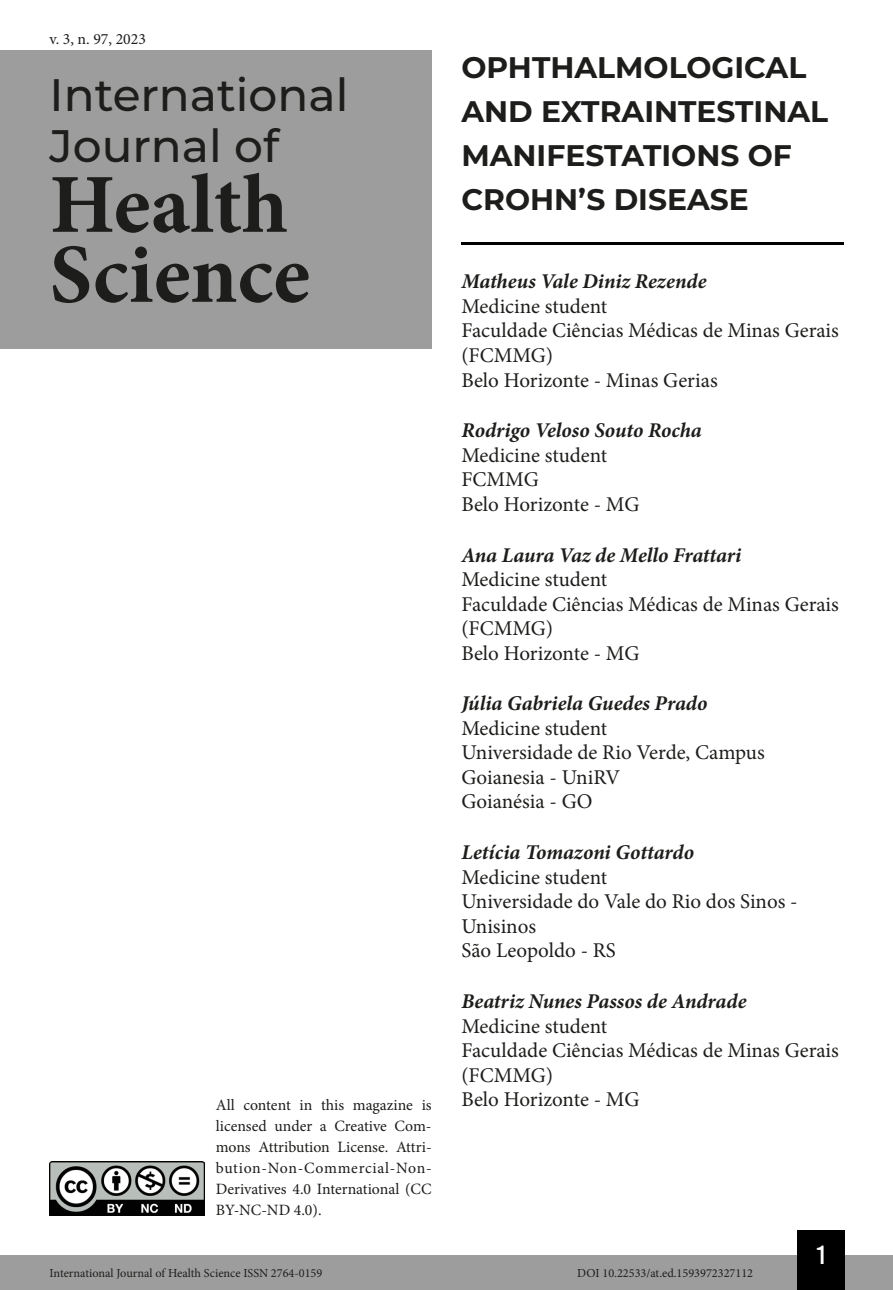
<style>
.page{position:relative;width:893px;height:1290px;background:#fff}
.page>*{position:absolute;margin:0;border:0;box-sizing:border-box;transform-origin:0 0}
.t1{font:700 84px/70px "Minion Pro";color:#1d1d1b}
.t2{font:500 45.5px/50.8px "Montserrat";color:#1d1d1b}
.t3{font:700 29.75px/43.8px "Montserrat";color:#1d1d1b}
.t4{font:26.25px "Bebas Kai";color:#fff}
.t5{font:21px/24.5px "Minion Pro";color:#1d1d1b}
.t6{font:italic 700 21px "Minion Pro";color:#1d1d1b}
.t7{font:15.75px/21px "Minion Pro";color:#1d1d1b;text-align:justify}
.t8{font:12.25px "Minion Pro";color:#1d1d1b}
</style>
<div class="page">
<div style="left:0;top:1255px;width:893px;height:35px;background:#9d9d9d"></div>
<div style="left:797px;top:1230px;width:48px;height:60px;background:#000"></div>
<img style="left:50px;top:1161px;width:154px;height:54px">
<div style="left:0;top:50px;width:432px;height:298px;background:#9d9d9d"></div>
<hr style="left:461px;top:242px;width:382px;height:3px;background:#000">
<p class="t7" style="left:50px;top:28px;width:98px">v. 3, n. 97, 2023</p>
<h2 class="t2" style="left:50px;top:68px;width:300px">International<br>Journal of</h2>
<h1 class="t1" style="left:50px;top:169px;width:262px">Health<br>Science</h1>
<p class="t7" style="left:216px;top:1095px;width:217px">All content in this magazine is licensed under a Creative Com&shy;mons Attribution License. Attri&shy;bution-Non-Commercial-Non-Derivatives 4.0 International (CC BY-NC-ND 4.0).</p>
<h3 class="t3" style="left:461px;top:44px;width:368px">OPHTHALMOLOGICAL<br>AND EXTRAINTESTINAL<br>MANIFESTATIONS OF<br>CROHN’S DISEASE</h3>
<p class="t6" style="left:461px;top:267px;width:247px">Matheus Vale Diniz Rezende</p>
<p class="t5" style="left:461px;top:294px;width:379px">Medicine student<br>Faculdade Ciências Médicas de Minas Gerais (FCMMG)<br>Belo Horizonte - Minas Gerias</p>
<p class="t6" style="left:461px;top:416px;width:242px">Rodrigo Veloso Souto Rocha</p>
<p class="t5" style="left:461px;top:443px;width:180px">Medicine student<br>FCMMG<br>Belo Horizonte - MG</p>
<p class="t6" style="left:461px;top:540px;width:282px">Ana Laura Vaz de Mello Frattari</p>
<p class="t5" style="left:461px;top:567px;width:379px">Medicine student<br>Faculdade Ciências Médicas de Minas Gerais (FCMMG)<br>Belo Horizonte - MG</p>
<p class="t6" style="left:461px;top:689px;width:248px">Júlia Gabriela Guedes Prado</p>
<p class="t5" style="left:461px;top:716px;width:305px">Medicine student<br>Universidade de Rio Verde, Campus<br>Goianesia - UniRV<br>Goianésia - GO</p>
<p class="t6" style="left:461px;top:837px;width:234px">Letícia Tomazoni Gottardo</p>
<p class="t5" style="left:461px;top:865px;width:338px">Medicine student<br>Universidade do Vale do Rio dos Sinos -<br>Unisinos<br>São Leopoldo - RS</p>
<p class="t6" style="left:461px;top:986px;width:287px">Beatriz Nunes Passos de Andrade</p>
<p class="t5" style="left:461px;top:1013px;width:379px">Medicine student<br>Faculdade Ciências Médicas de Minas Gerais (FCMMG)<br>Belo Horizonte - MG</p>
<p class="t4" style="left:817px;top:1241px;width:10px">1</p>
<p class="t8" style="left:50px;top:1265px;width:274px">International Journal of Health Science ISSN 2764-0159</p>
<p class="t8" style="left:577px;top:1265px;width:177px">DOI 10.22533/at.ed.1593972327112</p>
</div>
